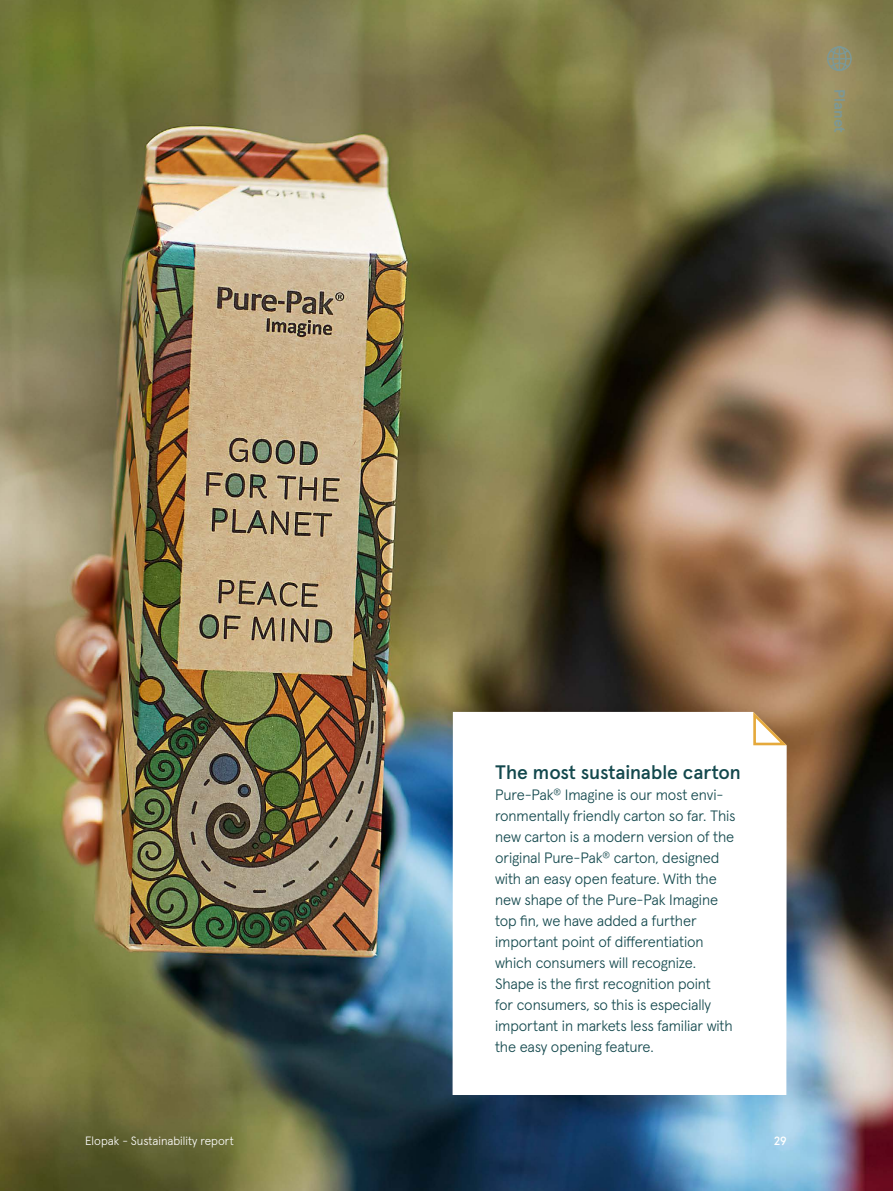
<style>
.page{position:relative;width:893px;height:1191px;background:#fff}
.page>*{position:absolute;margin:0;border:0;box-sizing:border-box;transform-origin:0 0}
.t1{font:500 19.5px "Apercu Pro";letter-spacing:-.005em;color:#13484d}
.t2{font:300 15px/21px "Apercu Pro";letter-spacing:-.01em;color:#13484d}
.t3{font:700 15px "Apercu Pro";color:#7d9895}
.t4{font:300 12px "Apercu Pro";color:#fff}
.t5{font:500 12px "Apercu Pro";color:#fff}
</style>
<div class="page">
<img style="left:0;top:0;width:893px;height:1191px">
<svg style="left:453px;top:712px;width:334px;height:383px"></svg>
<svg style="left:751px;top:711px;width:39px;height:35px"></svg>
<svg style="left:826px;top:46px;width:26px;height:26px"></svg>
<p class="t3" style="left:851px;top:89px;width:45px;rotate:90deg">Planet</p>
<h1 class="t1" style="left:495px;top:757px;width:247px">The most sustainable carton</h1>
<p class="t2" style="left:495px;top:783px;width:242px">Pure-Pak<sup>®</sup> Imagine is our most envi&shy;ronmentally friendly carton so far. This new carton is a modern version of the original Pure-Pak<sup>®</sup> carton, designed with an easy open feature. With the new shape of the Pure-Pak Imagine top fin, we have added a further important point of differentiation which consumers will recognize.<br>Shape is the first recognition point<br>for consumers, so this is especially important in markets less familiar with the easy opening feature.</p>
<p class="t4" style="left:85px;top:1131px;width:150px">Elopak - Sustainability report</p>
<p class="t5" style="left:774px;top:1131px;width:14px">29</p>
</div>
